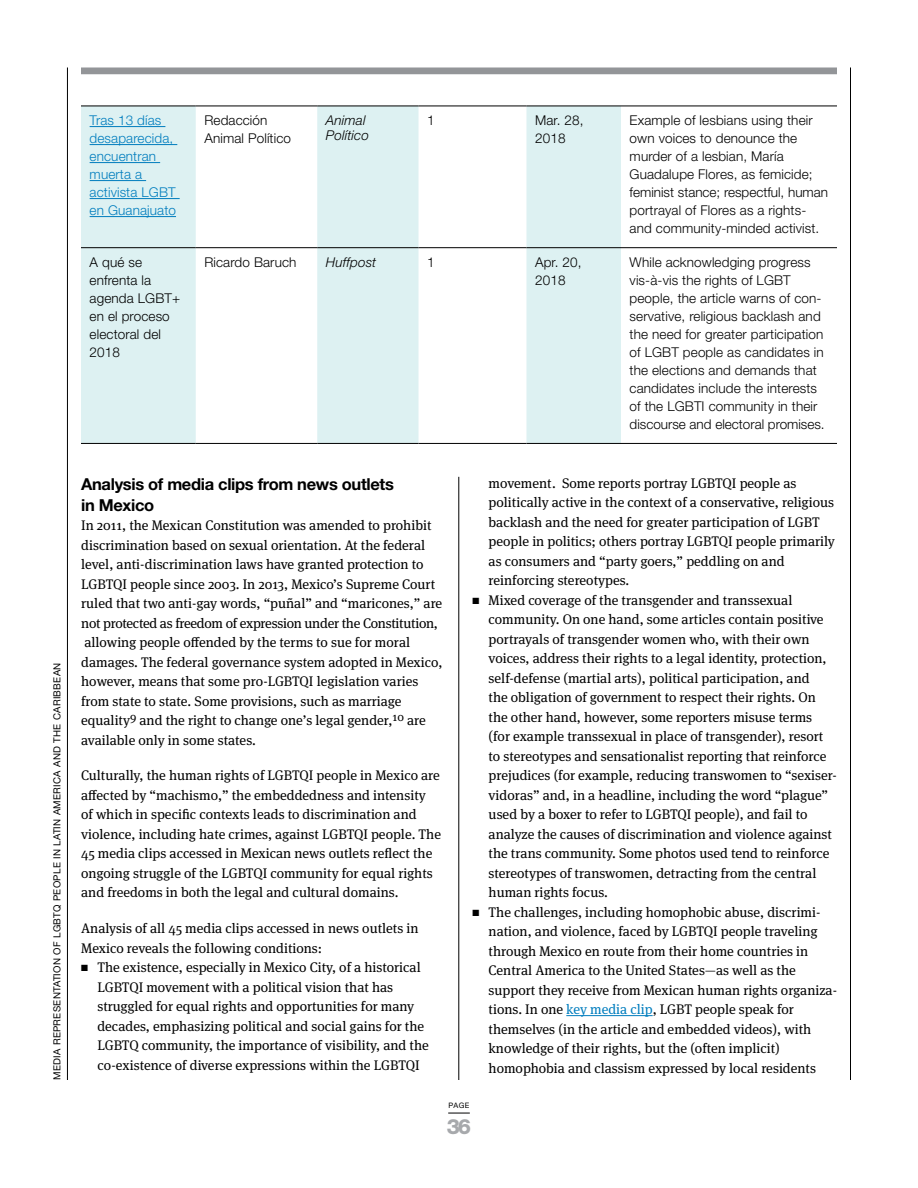
<style>
.page{position:relative;width:918px;height:1188px;background:#fff}
.page>*{position:absolute;margin:0;border:0;box-sizing:border-box;transform-origin:0 0}
.t1{font:800 21px "Helvetica Neue";color:#a7a9ac}
.t2{font:700 16.5px/21px "Helvetica Neue";letter-spacing:-.02em;color:#000}
.t3{font:13.8px/19.5px "Meta Serif Pro";color:#000}
.t4{font:300 13.5px/18px "Helvetica Neue";letter-spacing:.01em;color:#000}
.t5{font:300 13.5px/18px "Helvetica Neue";letter-spacing:.01em;color:#007dbe}
.t6{font:italic 300 13.5px/15px "Helvetica Neue";letter-spacing:.01em;color:#000}
.t7{font:9.75px "Helvetica Neue";letter-spacing:.03em;color:#000}
.t8{font:7.5px "Helvetica Neue";color:#000}
.s1{color:#007dbe}
</style>
<div class="page">
<div style="left:81px;top:68px;width:756px;height:6px;background:#939598"></div>
<hr style="left:850px;top:68px;width:1px;height:1012px;background:#000">
<hr style="left:67px;top:68px;width:1px;height:1012px;background:#000">
<svg style="left:448px;top:1113px;width:22px;height:1px"></svg>
<hr style="left:566px;top:1015px;width:87px;height:1px;background:#007dbe">
<hr style="left:459px;top:477px;width:1px;height:603px;background:#000">
<svg style="left:81px;top:107px;width:540px;height:336px;fill:#ddf1f2"></svg>
<hr style="left:196px;top:106px;width:121px;height:1px;background:#000">
<hr style="left:196px;top:247px;width:121px;height:1px;background:#000">
<hr style="left:196px;top:443px;width:121px;height:1px;background:#000">
<hr style="left:81px;top:106px;width:115px;height:1px;background:#000">
<hr style="left:81px;top:247px;width:115px;height:1px;background:#000">
<hr style="left:81px;top:443px;width:115px;height:1px;background:#000">
<hr style="left:317px;top:106px;width:101px;height:1px;background:#000">
<hr style="left:418px;top:106px;width:108px;height:1px;background:#000">
<hr style="left:526px;top:106px;width:95px;height:1px;background:#000">
<hr style="left:621px;top:106px;width:216px;height:1px;background:#000">
<hr style="left:317px;top:247px;width:101px;height:1px;background:#000">
<hr style="left:418px;top:247px;width:108px;height:1px;background:#000">
<hr style="left:526px;top:247px;width:95px;height:1px;background:#000">
<hr style="left:621px;top:247px;width:216px;height:1px;background:#000">
<hr style="left:317px;top:443px;width:101px;height:1px;background:#000">
<hr style="left:418px;top:443px;width:108px;height:1px;background:#000">
<hr style="left:526px;top:443px;width:95px;height:1px;background:#000">
<hr style="left:621px;top:443px;width:216px;height:1px;background:#000">
<hr style="left:90px;top:126px;width:75px;height:1px;background:#007dbe">
<hr style="left:90px;top:144px;width:87px;height:1px;background:#007dbe">
<hr style="left:90px;top:162px;width:70px;height:1px;background:#007dbe">
<hr style="left:90px;top:180px;width:56px;height:1px;background:#007dbe">
<hr style="left:90px;top:198px;width:90px;height:1px;background:#007dbe">
<hr style="left:90px;top:216px;width:86px;height:1px;background:#007dbe">
<p class="t7" style="left:51px;top:1080px;width:419px;rotate:-90deg">MEDIA REPRESENTATION OF LGBTQ PEOPLE IN LATIN AMERICA AND THE CARIBBEAN</p>
<p class="t5" style="left:90px;top:111px;width:88px">Tras 13 días desaparecida, encuentran muerta a activista LGBT en Guanajuato</p>
<p class="t4" style="left:204px;top:111px;width:88px">Redacción<br>Animal Político</p>
<p class="t6" style="left:326px;top:113px;width:44px">Animal<br>Político</p>
<p class="t4" style="left:427px;top:111px;width:9px">1</p>
<p class="t4" style="left:535px;top:111px;width:50px">Mar. 28,<br>2018</p>
<p class="t4" style="left:630px;top:111px;width:200px">Example of lesbians using their own voices to denounce the murder of a lesbian, María<br>Guadalupe Flores, as femicide; feminist stance; respectful, human portrayal of Flores as a rights&shy;and community-minded activist.</p>
<p class="t4" style="left:90px;top:253px;width:92px">A qué se enfrenta la agenda LGBT+ en el proceso electoral del<br>2018</p>
<p class="t4" style="left:204px;top:253px;width:94px">Ricardo Baruch</p>
<p class="t6" style="left:326px;top:254px;width:52px">Huffpost</p>
<p class="t4" style="left:427px;top:253px;width:9px">1</p>
<p class="t4" style="left:535px;top:253px;width:48px">Apr. 20,<br>2018</p>
<p class="t4" style="left:630px;top:253px;width:197px">While acknowledging progress vis-à-vis the rights of LGBT people, the article warns of con&shy;servative, religious backlash and the need for greater participation of LGBT people as candidates in the elections and demands that candidates include the interests of the LGBTI community in their discourse and electoral promises.</p>
<p class="t2" style="left:81px;top:473px;width:314px">Analysis of media clips from news outlets in Mexico</p>
<p class="t3" style="left:81px;top:515px;width:363px">In 2011, the Mexican Constitution was amended to prohibit discrimination based on sexual orientation. At the federal level, anti-discrimination laws have granted protection to LGBTQI people since 2003. In 2013, Mexico’s Supreme Court ruled that two anti-gay words, “puñal” and “maricones,” are not protected as freedom of expression under the Constitution, allowing people offended by the terms to sue for moral damages. The federal governance system adopted in Mexico, however, means that some pro-LGBTQI legislation varies from state to state. Some provisions, such as marriage equality<sup>9</sup> and the right to change one’s legal gender,<sup>10</sup> are available only in some states.</p>
<p class="t3" style="left:81px;top:765px;width:361px">Culturally, the human rights of LGBTQI people in Mexico are affected by “machismo,” the embeddedness and intensity<br>of which in specific contexts leads to discrimination and violence, including hate crimes, against LGBTQI people. The 45 media clips accessed in Mexican news outlets reflect the ongoing struggle of the LGBTQI community for equal rights and freedoms in both the legal and cultural domains.</p>
<p class="t3" style="left:81px;top:918px;width:339px">Analysis of all 45 media clips accessed in news outlets in<br>Mexico reveals the following conditions:</p>
<p class="t3" style="left:97px;top:957px;width:333px;text-indent:-16px">■ The existence, especially in Mexico City, of a historical LGBTQI movement with a political vision that has struggled for equal rights and opportunities for many decades, emphasizing political and social gains for the LGBTQ community, the importance of visibility, and the co-existence of diverse expressions within the LGBTQI</p>
<p class="t3" style="left:489px;top:472px;width:348px">movement. Some reports portray LGBTQI people as politically active in the context of a conservative, religious backlash and the need for greater participation of LGBT people in politics; others portray LGBTQI people primarily as consumers and “party goers,” peddling on and reinforcing stereotypes.</p>
<p class="t3" style="left:489px;top:589px;width:350px;text-indent:-16px">■ Mixed coverage of the transgender and transsexual community. On one hand, some articles contain positive portrayals of transgender women who, with their own voices, address their rights to a legal identity, protection, self-defense (martial arts), political participation, and<br>the obligation of government to respect their rights. On the other hand, however, some reporters misuse terms (for example transsexual in place of transgender), resort to stereotypes and sensationalist reporting that reinforce prejudices (for example, reducing transwomen to “sexiser&shy;vidoras” and, in a headline, including the word “plague” used by a boxer to refer to LGBTQI people), and fail to analyze the causes of discrimination and violence against the trans community. Some photos used tend to reinforce stereotypes of transwomen, detracting from the central human rights focus.</p>
<p class="t3" style="left:489px;top:901px;width:350px;text-indent:-16px">■ The challenges, including homophobic abuse, discrimi&shy;nation, and violence, faced by LGBTQI people traveling through Mexico en route from their home countries in Central America to the United States—as well as the support they receive from Mexican human rights organiza&shy;tions. In one <span class="s1">key media clip</span>, LGBT people speak for themselves (in the article and embedded videos), with knowledge of their rights, but the (often implicit) homophobia and classism expressed by local residents</p>
<p class="t8" style="left:449px;top:1100px;width:22px">PAGE</p>
<h1 class="t1" style="left:447px;top:1114px;width:26px">36</h1>
</div>
